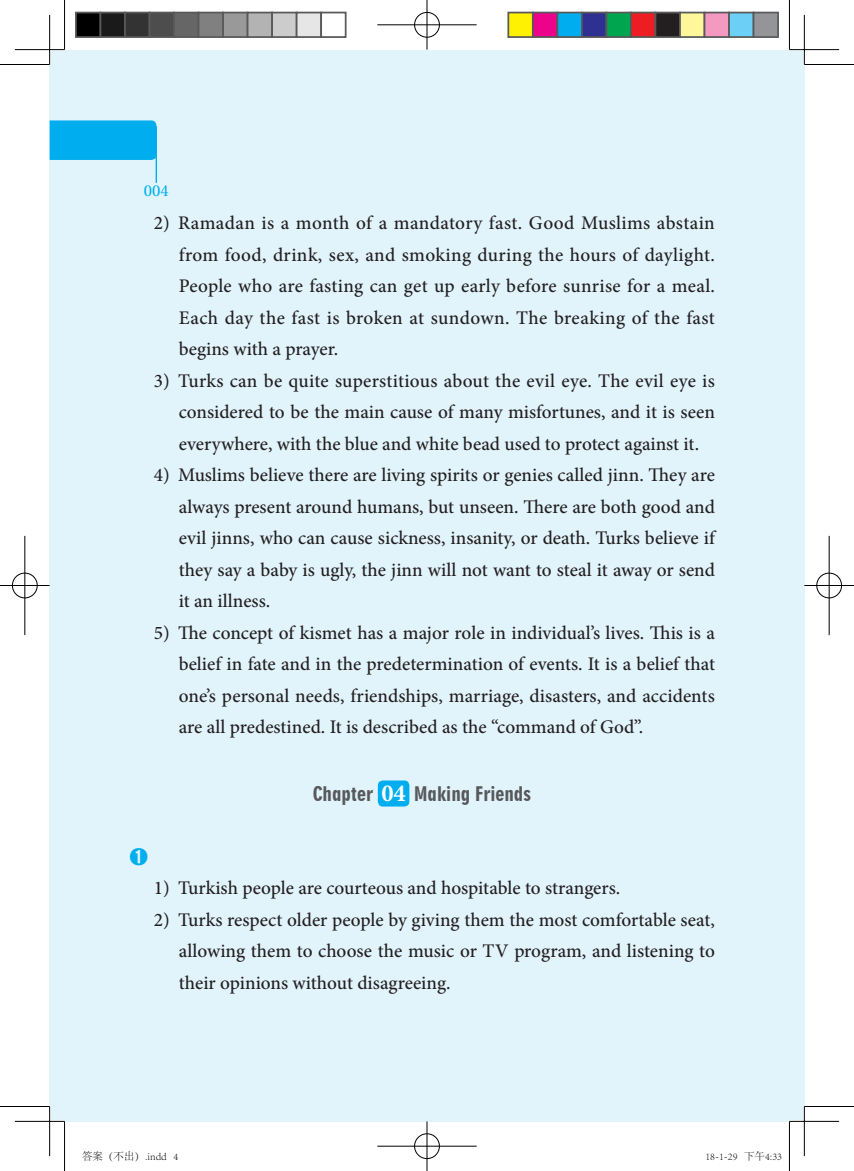
<style>
.page{position:relative;width:854px;height:1171px;background:#fff}
.page>*{position:absolute;margin:0;border:0;box-sizing:border-box;transform-origin:0 0}
.t1{font:700 24.5px "Minion Pro";color:#fff}
.答案文{font:500 19.25px/31.5px "Minion Pro";color:#231f20;text-align:justify}
.正文{font:19.25px "Geometric 706 BT Black Condensed B";color:#57585a}
.练习标题{font:500 19.25px "Adobe Myungjo Std";color:#00aeef}
.t2{font:15.75px "Utopia";color:#00aeef}
.t3{font:300 10.5px "Adobe Song Std";color:#000}
</style>
<div class="page">
<div style="left:789px;top:50px;width:15px;height:1071px;background:#e1f4fc"></div>
<div style="left:50px;top:50px;width:739px;height:1071px;background:#e1f4fc"></div>
<svg style="left:50px;top:120px;width:107px;height:63px"></svg>
<div style="left:378px;top:780px;width:31px;height:26px;background:#00aeef;border-radius:5px"></div>
<hr style="left:15px;top:48px;width:49px;height:3px;background:#fff">
<hr style="left:789px;top:48px;width:49px;height:3px;background:#fff">
<hr style="left:15px;top:1120px;width:49px;height:2px;background:#fff">
<hr style="left:789px;top:1120px;width:49px;height:2px;background:#fff">
<hr style="left:48px;top:15px;width:3px;height:49px;background:#fff">
<hr style="left:48px;top:1106px;width:3px;height:50px;background:#fff">
<hr style="left:802px;top:15px;width:3px;height:49px;background:#fff">
<hr style="left:802px;top:1106px;width:3px;height:50px;background:#fff">
<hr style="left:0;top:64px;width:50px;height:1px;background:#000">
<hr style="left:804px;top:64px;width:49px;height:1px;background:#000">
<hr style="left:0;top:1106px;width:50px;height:1px;background:#000">
<hr style="left:804px;top:1106px;width:49px;height:1px;background:#000">
<hr style="left:64px;top:0;width:1px;height:50px;background:#000">
<hr style="left:64px;top:1121px;width:1px;height:50px;background:#000">
<hr style="left:788px;top:0;width:1px;height:50px;background:#000">
<hr style="left:788px;top:1121px;width:1px;height:50px;background:#000">
<hr style="left:15px;top:49px;width:49px;height:1px;background:#000">
<hr style="left:789px;top:49px;width:49px;height:1px;background:#000">
<hr style="left:15px;top:1121px;width:49px;height:1px;background:#000">
<hr style="left:789px;top:1121px;width:49px;height:1px;background:#000">
<hr style="left:49px;top:15px;width:1px;height:49px;background:#000">
<hr style="left:49px;top:1106px;width:1px;height:50px;background:#000">
<hr style="left:803px;top:15px;width:1px;height:49px;background:#000">
<hr style="left:803px;top:1106px;width:1px;height:50px;background:#000">
<div style="left:413px;top:11px;width:27px;height:27px;border:2px solid #fff;border-radius:50%"></div>
<hr style="left:377px;top:24px;width:99px;height:2px;background:#fff">
<hr style="left:425px;top:0;width:3px;height:50px;background:#fff">
<div style="left:414px;top:12px;width:25px;height:25px;border:1px solid #000;border-radius:50%"></div>
<hr style="left:377px;top:25px;width:99px;height:1px;background:#000">
<hr style="left:426px;top:0;width:1px;height:50px;background:#000">
<div style="left:413px;top:1132px;width:27px;height:28px;border:2px solid #fff;border-radius:50%"></div>
<hr style="left:377px;top:1145px;width:99px;height:2px;background:#fff">
<hr style="left:425px;top:1121px;width:3px;height:50px;background:#fff">
<div style="left:414px;top:1133px;width:25px;height:26px;border:1px solid #000;border-radius:50%"></div>
<hr style="left:377px;top:1146px;width:99px;height:1px;background:#000">
<hr style="left:426px;top:1121px;width:1px;height:50px;background:#000">
<div style="left:11px;top:572px;width:27px;height:27px;border:2px solid #fff;border-radius:50%"></div>
<hr style="left:0;top:584px;width:50px;height:3px;background:#fff">
<hr style="left:24px;top:536px;width:2px;height:99px;background:#fff">
<div style="left:12px;top:573px;width:25px;height:25px;border:1px solid #000;border-radius:50%"></div>
<hr style="left:0;top:585px;width:50px;height:1px;background:#000">
<hr style="left:25px;top:536px;width:1px;height:99px;background:#000">
<div style="left:815px;top:572px;width:27px;height:27px;border:2px solid #fff;border-radius:50%"></div>
<hr style="left:804px;top:584px;width:49px;height:3px;background:#fff">
<hr style="left:827px;top:536px;width:3px;height:99px;background:#fff">
<div style="left:816px;top:573px;width:25px;height:25px;border:1px solid #000;border-radius:50%"></div>
<hr style="left:804px;top:585px;width:49px;height:1px;background:#000">
<hr style="left:828px;top:536px;width:1px;height:99px;background:#000">
<div style="left:76px;top:13px;width:24px;height:24px;background:#000"></div>
<div style="left:75px;top:12px;width:26px;height:26px;border:2px solid #595959"></div>
<div style="left:100px;top:13px;width:25px;height:24px;background:#1a1a1a"></div>
<div style="left:99px;top:12px;width:27px;height:26px;border:2px solid #595959"></div>
<div style="left:125px;top:13px;width:24px;height:24px;background:#333"></div>
<div style="left:124px;top:12px;width:26px;height:26px;border:2px solid #595959"></div>
<div style="left:149px;top:13px;width:25px;height:24px;background:#4d4d4d"></div>
<div style="left:148px;top:12px;width:27px;height:26px;border:2px solid #595959"></div>
<div style="left:174px;top:13px;width:24px;height:24px;background:#666"></div>
<div style="left:173px;top:12px;width:26px;height:26px;border:2px solid #595959"></div>
<div style="left:198px;top:13px;width:25px;height:24px;background:#808080"></div>
<div style="left:197px;top:12px;width:27px;height:26px;border:2px solid #595959"></div>
<div style="left:223px;top:13px;width:24px;height:24px;background:#999"></div>
<div style="left:222px;top:12px;width:26px;height:26px;border:2px solid #595959"></div>
<div style="left:247px;top:13px;width:25px;height:24px;background:#b3b3b3"></div>
<div style="left:246px;top:12px;width:27px;height:26px;border:2px solid #595959"></div>
<div style="left:272px;top:13px;width:24px;height:24px;background:#ccc"></div>
<div style="left:271px;top:12px;width:26px;height:26px;border:2px solid #595959"></div>
<div style="left:296px;top:13px;width:25px;height:24px;background:#e6e6e6"></div>
<div style="left:295px;top:12px;width:27px;height:26px;border:2px solid #595959"></div>
<div style="left:320px;top:12px;width:26px;height:26px;border:2px solid #595959"></div>
<div style="left:508px;top:13px;width:24px;height:24px;background:#fff101"></div>
<div style="left:507px;top:12px;width:26px;height:26px;border:2px solid #595959"></div>
<div style="left:532px;top:13px;width:25px;height:24px;background:#ed028c"></div>
<div style="left:531px;top:12px;width:27px;height:26px;border:2px solid #595959"></div>
<div style="left:557px;top:13px;width:24px;height:24px;background:#00aeef"></div>
<div style="left:556px;top:12px;width:26px;height:26px;border:2px solid #595959"></div>
<div style="left:581px;top:13px;width:25px;height:24px;background:#2e3092"></div>
<div style="left:580px;top:12px;width:27px;height:26px;border:2px solid #595959"></div>
<div style="left:606px;top:13px;width:24px;height:24px;background:#00a54f"></div>
<div style="left:605px;top:12px;width:26px;height:26px;border:2px solid #595959"></div>
<div style="left:630px;top:13px;width:25px;height:24px;background:#ee1d23"></div>
<div style="left:629px;top:12px;width:27px;height:26px;border:2px solid #595959"></div>
<div style="left:655px;top:13px;width:24px;height:24px;background:#231f20"></div>
<div style="left:654px;top:12px;width:26px;height:26px;border:2px solid #595959"></div>
<div style="left:679px;top:13px;width:25px;height:24px;background:#fff79a"></div>
<div style="left:678px;top:12px;width:27px;height:26px;border:2px solid #595959"></div>
<div style="left:704px;top:13px;width:24px;height:24px;background:#f499c2"></div>
<div style="left:703px;top:12px;width:26px;height:26px;border:2px solid #595959"></div>
<div style="left:728px;top:13px;width:25px;height:24px;background:#6bcff6"></div>
<div style="left:727px;top:12px;width:27px;height:26px;border:2px solid #595959"></div>
<div style="left:753px;top:13px;width:24px;height:24px;background:#939598"></div>
<div style="left:752px;top:12px;width:26px;height:26px;border:2px solid #595959"></div>
<p class="t2" style="left:144px;top:182px;width:27px">004</p>
<p class="答案文" style="left:179px;top:207px;width:537px;text-indent:-25px">2) Ramadan is a month of a mandatory fast. Good Muslims abstain from food, drink, sex, and smoking during the hours of daylight.<br>People who are fasting can get up early before sunrise for a meal.<br>Each day the fast is broken at sundown. The breaking of the fast begins with a prayer.</p>
<p class="答案文" style="left:179px;top:365px;width:537px;text-indent:-25px">3) Turks can be quite superstitious about the evil eye. The evil eye is considered to be the main cause of many misfortunes, and it is seen everywhere, with the blue and white bead used to protect against it.</p>
<p class="答案文" style="left:179px;top:459px;width:537px;text-indent:-25px">4) Muslims believe there are living spirits or genies called jinn. They are always present around humans, but unseen. There are both good and evil jinns, who can cause sickness, insanity, or death. Turks believe if they say a baby is ugly, the jinn will not want to steal it away or send it an illness.</p>
<p class="答案文" style="left:179px;top:617px;width:537px;text-indent:-25px">5) The concept of kismet has a major role in individual’s lives. This is a belief in fate and in the predetermination of events. It is a belief that one’s personal needs, friendships, marriage, disasters, and accidents are all predestined. It is described as the “command of God”.</p>
<p class="练习标题" style="left:129px;top:847px;width:21px">➊</p>
<p class="正文" style="left:312px;top:782px;width:62px">Chapter</p>
<p class="t1" style="left:381px;top:776px;width:26px">04</p>
<p class="正文" style="left:414px;top:782px;width:119px">Making Friends</p>
<p class="答案文" style="left:154px;top:872px;width:467px">1) Turkish people are courteous and hospitable to strangers.</p>
<p class="答案文" style="left:179px;top:904px;width:537px;text-indent:-25px">2) Turks respect older people by giving them the most comfortable seat, allowing them to choose the music or TV program, and listening to their opinions without disagreeing.</p>
<p class="t3" style="left:82px;top:1151px;width:98px">答案（不出）.indd 4</p>
<p class="t3" style="left:705px;top:1151px;width:78px">18-1-29 下午4:33</p>
</div>
